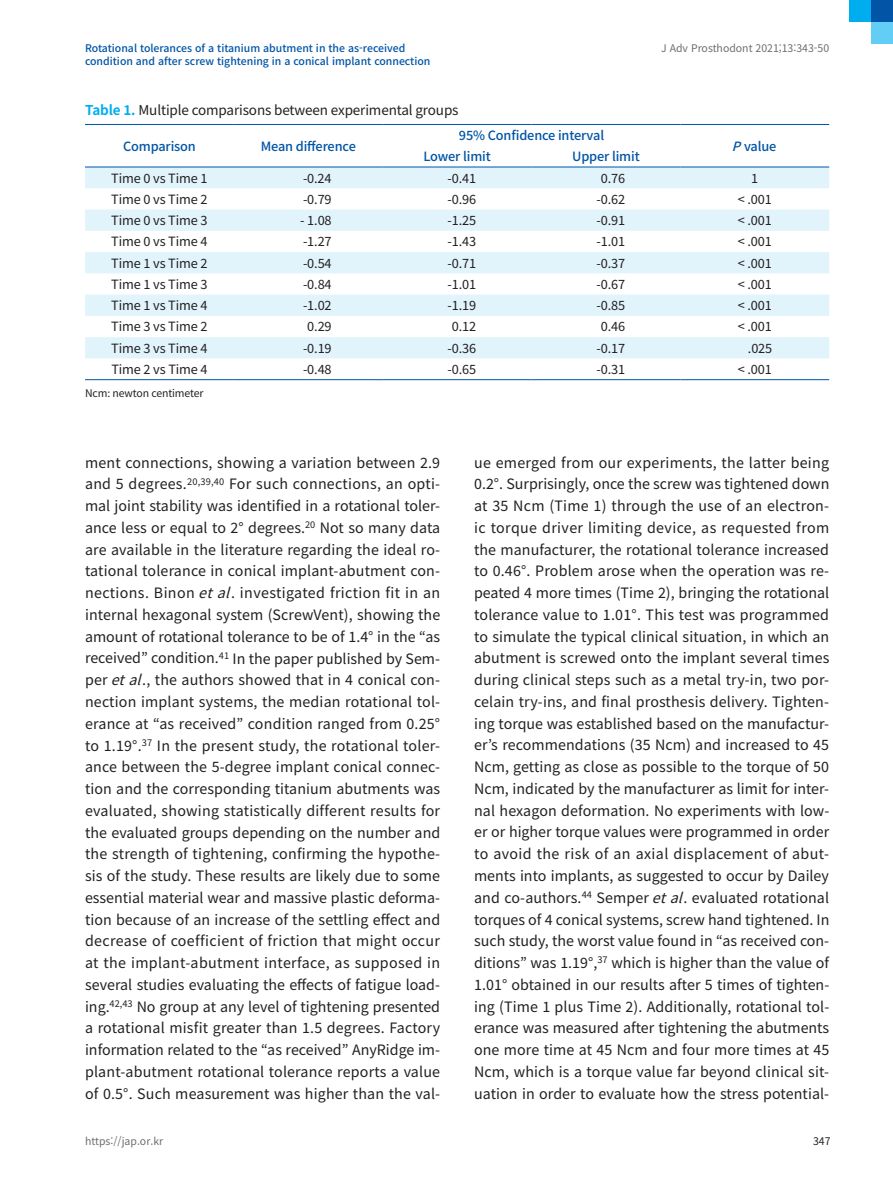
<style>
.page{position:relative;width:893px;height:1191px;background:#fff}
.page>*{position:absolute;margin:0;border:0;box-sizing:border-box;transform-origin:0 0}
.t1{font:14.25px/21.8px "Noto Sans CJ Kkr";letter-spacing:.005em;color:#231f20;text-align:justify}
.t2{font:13.5px "Noto Sans CJ Kkr";letter-spacing:-.01em;color:#231f20}
.t3{font:12.75px "Noto Sans CJ Kkr";letter-spacing:-.01em;color:#231f20}
.t4{font:500 12.75px "Noto Sans CJ Kkr";letter-spacing:-.01em;color:#0154a6}
.t5{font:500 10.5px "Noto Sans CJ Kkr";color:#0154a6}
.t6{font:10.5px "Noto Sans CJ Kkr";color:#6c6d70}
.t7{font:10.5px "Noto Sans CJ Kkr";letter-spacing:-.01em;color:#231f20}
.s1{font-weight:700;color:#00aeef}
.s2{font-style:italic}
</style>
<div class="page">
<div style="left:871px;top:22px;width:22px;height:22px;background:#62cdf5"></div>
<div style="left:849px;top:0;width:22px;height:22px;background:#00aeef"></div>
<div style="left:871px;top:0;width:22px;height:22px;background:#0154a6"></div>
<svg style="left:85px;top:168px;width:744px;height:190px;fill:#e1f4fc"></svg>
<hr style="left:85px;top:124px;width:149px;height:1px;background:#0154a6">
<hr style="left:234px;top:124px;width:149px;height:1px;background:#0154a6">
<hr style="left:383px;top:124px;width:148px;height:1px;background:#0154a6">
<hr style="left:531px;top:124px;width:149px;height:1px;background:#0154a6">
<hr style="left:680px;top:124px;width:149px;height:1px;background:#0154a6">
<hr style="left:85px;top:167px;width:149px;height:1px;background:#0154a6">
<hr style="left:234px;top:167px;width:149px;height:1px;background:#0154a6">
<hr style="left:383px;top:167px;width:148px;height:1px;background:#0154a6">
<hr style="left:531px;top:167px;width:149px;height:1px;background:#0154a6">
<hr style="left:680px;top:167px;width:149px;height:1px;background:#0154a6">
<hr style="left:85px;top:379px;width:149px;height:1px;background:#0154a6">
<hr style="left:234px;top:379px;width:149px;height:1px;background:#0154a6">
<hr style="left:383px;top:379px;width:148px;height:1px;background:#0154a6">
<hr style="left:531px;top:379px;width:149px;height:1px;background:#0154a6">
<hr style="left:680px;top:379px;width:149px;height:1px;background:#0154a6">
<p class="t5" style="left:85px;top:42px;width:322px">Rotational tolerances of a titanium abutment in the as-received</p>
<p class="t6" style="left:661px;top:42px;width:170px">J Adv Prosthodont 2021;13:343-50</p>
<p class="t5" style="left:85px;top:55px;width:347px">condition and after screw tightening in a conical implant connection</p>
<p class="t2" style="left:85px;top:103px;width:375px"><span class="s1">Table 1.</span> Multiple comparisons between experimental groups</p>
<p class="t4" style="left:123px;top:139px;width:74px">Comparison</p>
<p class="t4" style="left:261px;top:139px;width:97px">Mean difference</p>
<p class="t4" style="left:459px;top:128px;width:147px">95% Confidence interval</p>
<p class="t4" style="left:423px;top:149px;width:69px">Lower limit</p>
<p class="t4" style="left:572px;top:149px;width:69px">Upper limit</p>
<p class="t4" style="left:732px;top:139px;width:46px"><span class="s2">P</span>value</p>
<p class="t3" style="left:111px;top:171px;width:98px">Time 0 vs Time 1</p>
<p class="t3" style="left:303px;top:171px;width:30px">-0.24</p>
<p class="t3" style="left:448px;top:171px;width:30px">-0.41</p>
<p class="t3" style="left:601px;top:171px;width:26px">0.76</p>
<p class="t3" style="left:751px;top:171px;width:9px">1</p>
<p class="t3" style="left:111px;top:192px;width:98px">Time 0 vs Time 2</p>
<p class="t3" style="left:303px;top:192px;width:30px">-0.79</p>
<p class="t3" style="left:448px;top:192px;width:30px">-0.96</p>
<p class="t3" style="left:596px;top:192px;width:30px">-0.62</p>
<p class="t3" style="left:738px;top:192px;width:36px">&lt; .001</p>
<p class="t3" style="left:111px;top:213px;width:98px">Time 0 vs Time 3</p>
<p class="t3" style="left:300px;top:213px;width:33px">- 1.08</p>
<p class="t3" style="left:448px;top:213px;width:30px">-1.25</p>
<p class="t3" style="left:596px;top:213px;width:30px">-0.91</p>
<p class="t3" style="left:738px;top:213px;width:36px">&lt; .001</p>
<p class="t3" style="left:111px;top:234px;width:98px">Time 0 vs Time 4</p>
<p class="t3" style="left:303px;top:234px;width:30px">-1.27</p>
<p class="t3" style="left:448px;top:234px;width:30px">-1.43</p>
<p class="t3" style="left:596px;top:234px;width:30px">-1.01</p>
<p class="t3" style="left:738px;top:234px;width:36px">&lt; .001</p>
<p class="t3" style="left:111px;top:256px;width:98px">Time 1 vs Time 2</p>
<p class="t3" style="left:303px;top:256px;width:30px">-0.54</p>
<p class="t3" style="left:448px;top:256px;width:30px">-0.71</p>
<p class="t3" style="left:596px;top:256px;width:30px">-0.37</p>
<p class="t3" style="left:738px;top:256px;width:36px">&lt; .001</p>
<p class="t3" style="left:111px;top:277px;width:98px">Time 1 vs Time 3</p>
<p class="t3" style="left:303px;top:277px;width:30px">-0.84</p>
<p class="t3" style="left:448px;top:277px;width:30px">-1.01</p>
<p class="t3" style="left:596px;top:277px;width:30px">-0.67</p>
<p class="t3" style="left:738px;top:277px;width:36px">&lt; .001</p>
<p class="t3" style="left:111px;top:298px;width:98px">Time 1 vs Time 4</p>
<p class="t3" style="left:303px;top:298px;width:30px">-1.02</p>
<p class="t3" style="left:448px;top:298px;width:30px">-1.19</p>
<p class="t3" style="left:596px;top:298px;width:30px">-0.85</p>
<p class="t3" style="left:738px;top:298px;width:36px">&lt; .001</p>
<p class="t3" style="left:111px;top:319px;width:98px">Time 3 vs Time 2</p>
<p class="t3" style="left:307px;top:319px;width:26px">0.29</p>
<p class="t3" style="left:452px;top:319px;width:26px">0.12</p>
<p class="t3" style="left:601px;top:319px;width:26px">0.46</p>
<p class="t3" style="left:738px;top:319px;width:36px">&lt; .001</p>
<p class="t3" style="left:111px;top:341px;width:98px">Time 3 vs Time 4</p>
<p class="t3" style="left:303px;top:341px;width:30px">-0.19</p>
<p class="t3" style="left:448px;top:341px;width:30px">-0.36</p>
<p class="t3" style="left:596px;top:341px;width:30px">-0.17</p>
<p class="t3" style="left:748px;top:341px;width:26px">.025</p>
<p class="t3" style="left:111px;top:362px;width:98px">Time 2 vs Time 4</p>
<p class="t3" style="left:303px;top:362px;width:30px">-0.48</p>
<p class="t3" style="left:448px;top:362px;width:30px">-0.65</p>
<p class="t3" style="left:596px;top:362px;width:30px">-0.31</p>
<p class="t3" style="left:738px;top:362px;width:36px">&lt; .001</p>
<p class="t7" style="left:85px;top:387px;width:120px">Ncm: newton centimeter</p>
<p class="t1" style="left:85px;top:452px;width:357px">ment connections, showing a variation between 2.9 and 5 degrees.<sup>20,39,40</sup> For such connections, an opti&shy;mal joint stability was identified in a rotational toler&shy;ance less or equal to 2° degrees.<sup>20</sup> Not so many data are available in the literature regarding the ideal ro&shy;tational tolerance in conical implant-abutment con&shy;nections. Binon <span class="s2">etal</span>. investigated friction fit in an internal hexagonal system (ScrewVent), showing the amount of rotational tolerance to be of 1.4° in the “as received” condition.<sup>41</sup> In the paper published by Sem&shy;per <span class="s2">etal</span>., the authors showed that in 4 conical con&shy;nection implant systems, the median rotational tol&shy;erance at “as received” condition ranged from 0.25° to 1.19°.<sup>37</sup> In the present study, the rotational toler&shy;ance between the 5-degree implant conical connec&shy;tion and the corresponding titanium abutments was evaluated, showing statistically different results for the evaluated groups depending on the number and the strength of tightening, confirming the hypothe&shy;sis of the study. These results are likely due to some essential material wear and massive plastic deforma&shy;tion because of an increase of the settling effect and decrease of coefficient of friction that might occur at the implant-abutment interface, as supposed in several studies evaluating the effects of fatigue load&shy;ing.<sup>42,43</sup> No group at any level of tightening presented a rotational misfit greater than 1.5 degrees. Factory information related to the “as received” AnyRidge im&shy;plant-abutment rotational tolerance reports a value of 0.5°. Such measurement was higher than the val-</p>
<p class="t1" style="left:474px;top:452px;width:357px">ue emerged from our experiments, the latter being 0.2°. Surprisingly, once the screw was tightened down at 35 Ncm (Time 1) through the use of an electron&shy;ic torque driver limiting device, as requested from the manufacturer, the rotational tolerance increased to 0.46°. Problem arose when the operation was re&shy;peated 4 more times (Time 2), bringing the rotational tolerance value to 1.01°. This test was programmed to simulate the typical clinical situation, in which an abutment is screwed onto the implant several times during clinical steps such as a metal try-in, two por&shy;celain try-ins, and final prosthesis delivery. Tighten&shy;ing torque was established based on the manufactur&shy;er’s recommendations (35 Ncm) and increased to 45<br>Ncm, getting as close as possible to the torque of 50<br>Ncm, indicated by the manufacturer as limit for inter&shy;nal hexagon deformation. No experiments with low&shy;er or higher torque values were programmed in order to avoid the risk of an axial displacement of abut&shy;ments into implants, as suggested to occur by Dailey and co-authors.<sup>44</sup> Semper <span class="s2">etal</span>. evaluated rotational torques of 4 conical systems, screw hand tightened. In such study, the worst value found in “as received con&shy;ditions” was 1.19°,<sup>37</sup> which is higher than the value of 1.01° obtained in our results after 5 times of tighten&shy;ing (Time 1 plus Time 2). Additionally, rotational tol&shy;erance was measured after tightening the abutments one more time at 45 Ncm and four more times at 45<br>Ncm, which is a torque value far beyond clinical sit&shy;uation in order to evaluate how the stress potential-</p>
<p class="t6" style="left:85px;top:1135px;width:80px">https://jap.or.kr</p>
<p class="t7" style="left:813px;top:1135px;width:19px">347</p>
</div>
